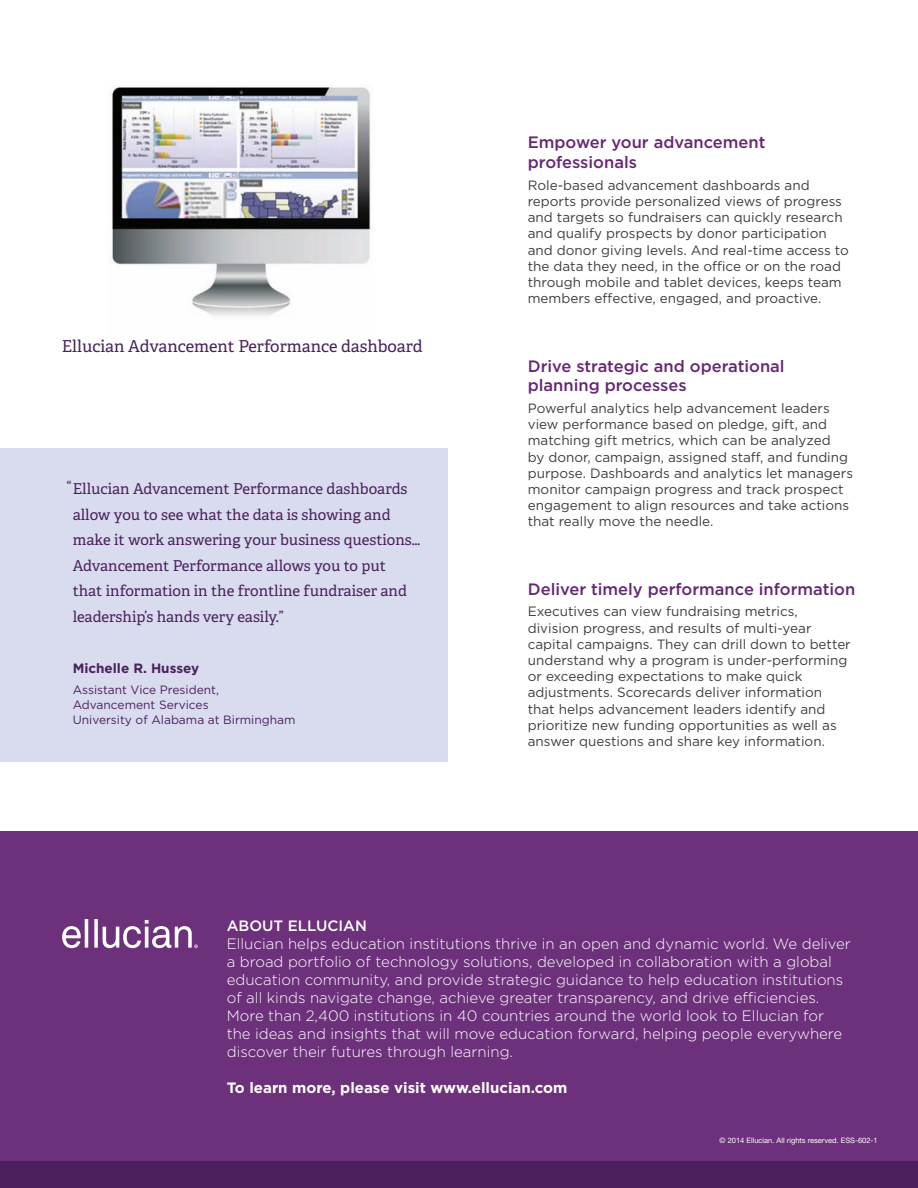
<style>
.page{position:relative;width:918px;height:1188px;background:#fff}
.page>*{position:absolute;margin:0;border:0;box-sizing:border-box;transform-origin:0 0}
.t1{font:500 16.5px/19.8px "Gotham";color:#662674}
.t2{font:16.5px "Adelle";color:#4a215d}
.t3{font:300 15px/18px "Gotham";color:#fff}
.t4{font:15px/25.5px "Adelle";color:#4a215d}
.t5{font:700 15px "Gotham";color:#fff}
.t6{font:500 15px "Gotham";color:#fff}
.t7{font:13.5px/16.2px "Gotham";color:#3e3e3f}
.t8{font:700 13.5px "Gotham";color:#4a215d}
.t9{font:12px/15px "Gotham";color:#4a215d}
.t10{font:7.5px "Helvetica Neue";color:#fff}
</style>
<div class="page">
<img style="left:108px;top:87px;width:265px;height:230px">
<div style="left:0;top:832px;width:918px;height:356px;background:#6d317b"></div>
<svg style="left:62px;top:919px;width:136px;height:29px"></svg>
<div style="left:0;top:1161px;width:918px;height:27px;background:#4a215d"></div>
<div style="left:0;top:448px;width:447px;height:313px;background:#d9dcee"></div>
<p class="t2" style="left:62px;top:334px;width:362px">Ellucian Advancement Performance dashboard</p>
<p class="t4" style="left:66px;top:473px;width:6px">“</p>
<p class="t4" style="left:73px;top:476px;width:349px">Ellucian Advancement Performance dashboards allow you to see what the data is showing and make it work answering your business questions… Advancement Performance allows you to put<br>that information in the frontline fundraiser and leadership’s hands very easily.”</p>
<p class="t8" style="left:73px;top:659px;width:128px">Michelle R. Hussey</p>
<p class="t9" style="left:73px;top:682px;width:224px">Assistant Vice President,<br>Advancement Services<br>University of Alabama at Birmingham</p>
<p class="t1" style="left:528px;top:132px;width:239px">Empower your advancement professionals</p>
<p class="t7" style="left:528px;top:177px;width:323px">Role-based advancement dashboards and reports provide personalized views of progress and targets so fundraisers can quickly research and qualify prospects by donor participation and donor giving levels. And real-time access to the data they need, in the office or on the road through mobile and tablet devices, keeps team members effective, engaged, and proactive.</p>
<p class="t1" style="left:528px;top:356px;width:258px">Drive strategic and operational planning processes</p>
<p class="t7" style="left:528px;top:400px;width:327px">Powerful analytics help advancement leaders view performance based on pledge, gift, and matching gift metrics, which can be analyzed<br>by donor, campaign, assigned staff, and funding purpose. Dashboards and analytics let managers monitor campaign progress and track prospect engagement to align resources and take actions that really move the needle.</p>
<p class="t1" style="left:528px;top:579px;width:329px">Deliver timely performance information</p>
<p class="t7" style="left:528px;top:603px;width:325px">Executives can view fundraising metrics, division progress, and results of multi-year capital campaigns. They can drill down to better understand why a program is under-performing or exceeding expectations to make quick adjustments. Scorecards deliver information that helps advancement leaders identify and prioritize new funding opportunities as well as answer questions and share key information.</p>
<p class="t6" style="left:227px;top:916px;width:142px">ABOUT ELLUCIAN</p>
<p class="t3" style="left:227px;top:935px;width:626px">Ellucian helps education institutions thrive in an open and dynamic world. We deliver a broad portfolio of technology solutions, developed in collaboration with a global education community, and provide strategic guidance to help education institutions of all kinds navigate change, achieve greater transparency, and drive efficiencies.<br>More than 2,400 institutions in 40 countries around the world look to Ellucian for the ideas and insights that will move education forward, helping people everywhere discover their futures through learning.</p>
<p class="t5" style="left:227px;top:1078px;width:342px">To learn more, please visit www.ellucian.com</p>
<p class="t10" style="left:720px;top:1136px;width:159px">© 2014 Ellucian. All rights reserved. ESS-602-1</p>
</div>
